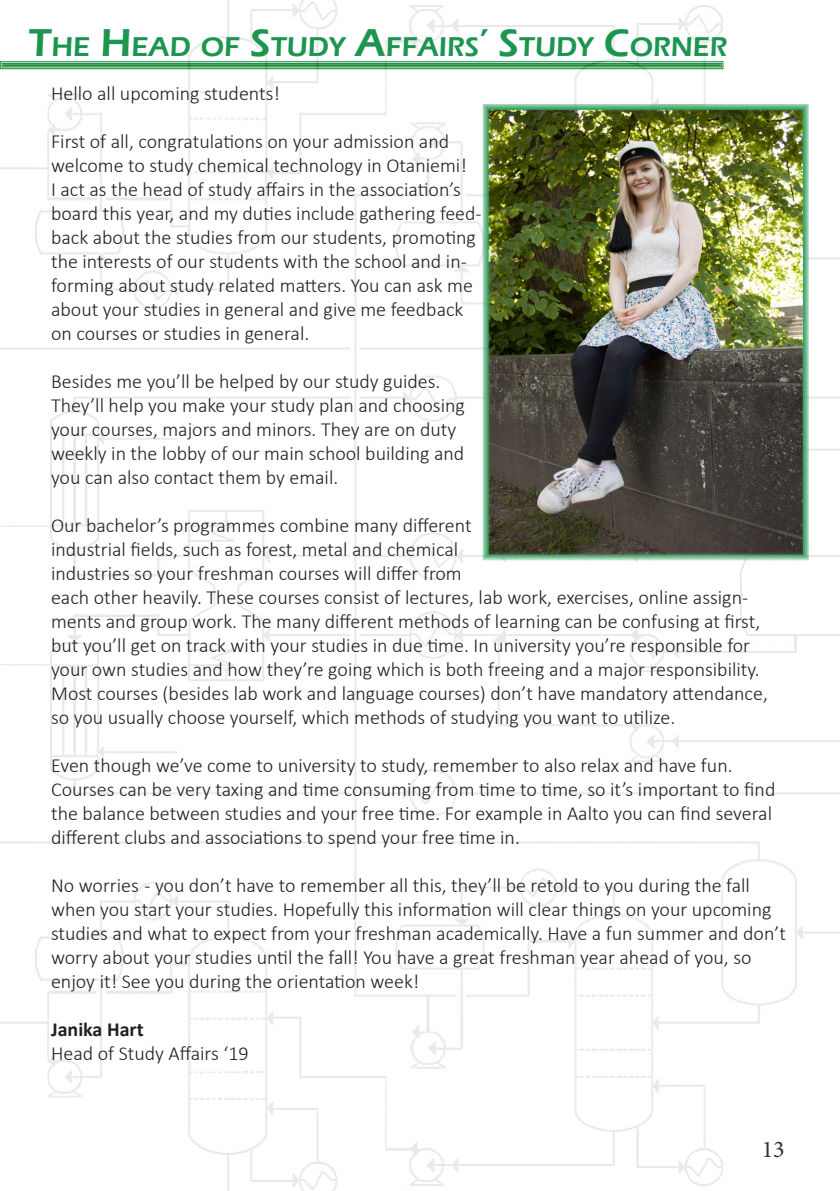
<style>
.page{position:relative;width:840px;height:1191px;background:#fff}
.page>*{position:absolute;margin:0;border:0;box-sizing:border-box;transform-origin:0 0}
.t1{font:600 28px "Eras ITC";color:#1c9550}
.t2{font:24px "Minion Pro";color:#231f20}
.t3{font:300 20px/24px "Calibri";color:#231f20}
.t4{font:700 20px "Calibri";color:#231f20}
.s1{font-size:40px}
</style>
<div class="page">
<img style="left:0;top:0;width:839px;height:1191px">
<img style="left:489px;top:111px;width:312px;height:443px">
<div style="left:482px;top:104px;width:326px;height:457px;border:6px solid #1c9550"></div>
<p class="t1" style="left:28px;top:31px;width:700px"><span class="s1">T</span>HE <span class="s1">H</span> EAD OF <span class="s1">S</span>TUDY <span class="s1">A</span>FFAIRS<span class="s1">’ S</span>TUDY <span class="s1">C</span>ORNER</p>
<p class="t3" style="left:51px;top:81px;width:230px">Hello all upcoming students!</p>
<p class="t3" style="left:51px;top:129px;width:432px">First of all, congratulations on your admission and welcome to study chemical technology in Otaniemi!<br>I act as the head of study affairs in the association’s board this year, and my duties include gathering feed&shy;back about the studies from our students, promoting the interests of our students with the school and in&shy;forming about study related matters. You can ask me about your studies in general and give me feedback on courses or studies in general.</p>
<p class="t3" style="left:51px;top:369px;width:415px">Besides me you’ll be helped by our study guides.<br>They’ll help you make your study plan and choosing your courses, majors and minors. They are on duty weekly in the lobby of our main school building and you can also contact them by email.</p>
<p class="t3" style="left:51px;top:513px;width:718px">Our bachelor’s programmes combine many different<br>industrial fields, such as forest, metal and chemical<br>industries so your freshman courses will differ from<br>each other heavily. These courses consist of lectures, lab work, exercises, online assign&shy;ments and group work. The many different methods of learning can be confusing at first, but you’ll get on track with your studies in due time. In university you’re responsible for your own studies and how they’re going which is both freeing and a major responsibility.<br>Most courses (besides lab work and language courses) don’t have mandatory attendance, so you usually choose yourself, which methods of studying you want to utilize.</p>
<p class="t3" style="left:51px;top:753px;width:725px">Even though we’ve come to university to study, remember to also relax and have fun.<br>Courses can be very taxing and time consuming from time to time, so it’s important to find the balance between studies and your free time. For example in Aalto you can find several different clubs and associations to spend your free time in.</p>
<p class="t3" style="left:51px;top:873px;width:736px">No worries - you don’t have to remember all this, they’ll be retold to you during the fall when you start your studies. Hopefully this information will clear things on your upcoming studies and what to expect from your freshman academically. Have a fun summer and don’t worry about your studies until the fall! You have a great freshman year ahead of you, so enjoy it! See you during the orientation week!</p>
<p class="t4" style="left:51px;top:1015px;width:94px">Janika Hart</p>
<p class="t3" style="left:51px;top:1041px;width:199px">Head of Study Affairs ‘19</p>
<p class="t2" style="left:761px;top:1133px;width:25px">13</p>
</div>
